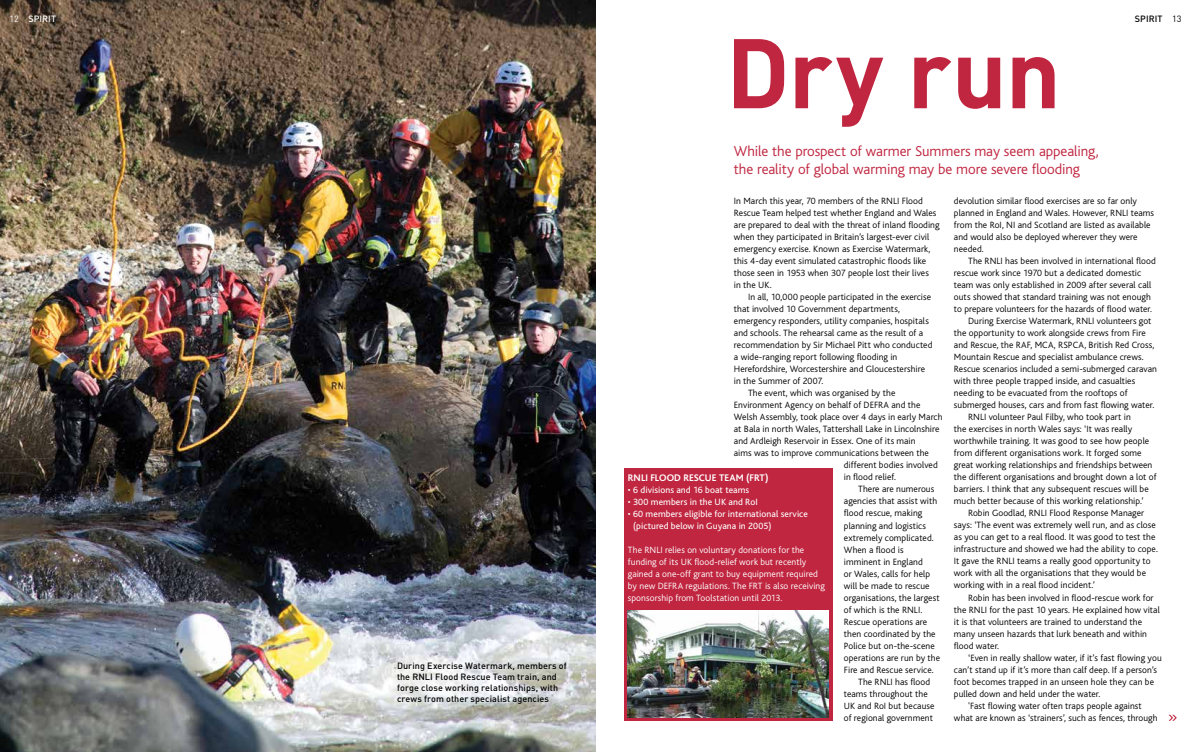
<style>
.page{position:relative;width:1191px;height:752px;background:#fff}
.page>*{position:absolute;margin:0;border:0;box-sizing:border-box;transform-origin:0 0}
.t1{font:700 97px "DIN";letter-spacing:-.005em;color:#c02640}
.t2{font:300 15px/18px "Bliss";letter-spacing:-.005em;color:#c02640}
.t3{font:700 10px "Bliss";letter-spacing:.005em;color:#fff}
.t4{font:300 9.5px/12px "Bliss";letter-spacing:.005em;color:#000}
.t5{font:300 9.5px/12px "Bliss";letter-spacing:.005em;color:#fff}
.t6{font:9.5px/12px "Bliss";letter-spacing:.005em;color:#fff}
.t7{font:500 9px/11px "DIN";letter-spacing:.01em;color:#000}
.t8{font:500 9px "DIN";letter-spacing:.015em;color:#fff}
.s1{font-weight:400}
</style>
<div class="page">
<img style="left:0;top:0;width:595px;height:751px">
<div style="left:624px;top:468px;width:208px;height:252px;background:#c02640"></div>
<svg style="left:1168px;top:714px;width:8px;height:6px"></svg>
<img style="left:627px;top:610px;width:201px;height:107px">
<p class="t8" style="left:10px;top:13px;width:48px"><span class="s1">12</span> SPIRIT</p>
<p class="t7" style="left:1134px;top:13px;width:48px">SPIRIT <span class="s1">13</span></p>
<p class="t7" style="left:397px;top:659px;width:171px">During Exercise Watermark, members of the RNLI Flood Rescue Team train, and forge close working relationships, with crews from other specialist agencies</p>
<h1 class="t1" style="left:726px;top:10px;width:336px">Dry run</h1>
<h2 class="t2" style="left:734px;top:142px;width:366px">While the prospect of warmer Summers may seem appealing, the reality of global warming may be more severe flooding</h2>
<p class="t4" style="left:734px;top:195px;width:207px">In March this year, 70 members of the RNLI Flood Rescue Team helped test whether England and Wales are prepared to deal with the threat of inland flooding when they participated in Britain’s largest-ever civil emergency exercise. Known as Exercise Watermark, this 4-day event simulated catastrophic floods like those seen in 1953 when 307 people lost their lives<br>in the UK.</p>
<p class="t4" style="left:748px;top:291px;width:184px">In all, 10,000 people participated in the exercise</p>
<p class="t4" style="left:734px;top:303px;width:167px">that involved 10 Government departments,</p>
<p class="t4" style="left:734px;top:315px;width:196px">emergency responders, utility companies, hospitals</p>
<p class="t4" style="left:734px;top:327px;width:191px">and schools. The rehearsal came as the result of a</p>
<p class="t4" style="left:734px;top:339px;width:200px">recommendation by Sir Michael Pitt who conducted</p>
<p class="t4" style="left:734px;top:351px;width:165px">a wide-ranging report following flooding in</p>
<p class="t4" style="left:734px;top:363px;width:193px">Herefordshire, Worcestershire and Gloucestershire</p>
<p class="t4" style="left:734px;top:375px;width:91px">in the Summer of 2007.</p>
<p class="t4" style="left:748px;top:387px;width:149px">The event, which was organised by the</p>
<p class="t4" style="left:734px;top:399px;width:188px">Environment Agency on behalf of DEFRA and the</p>
<p class="t4" style="left:734px;top:411px;width:210px">Welsh Assembly, took place over 4 days in early March</p>
<p class="t4" style="left:734px;top:423px;width:207px">at Bala in north Wales, Tattershall Lake in Lincolnshire</p>
<p class="t4" style="left:734px;top:435px;width:183px">and Ardleigh Reservoir in Essex. One of its main</p>
<p class="t4" style="left:734px;top:447px;width:197px">aims was to improve communications between the</p>
<p class="t4" style="left:844px;top:459px;width:95px">different bodies involved</p>
<p class="t4" style="left:844px;top:471px;width:54px">in flood relief.</p>
<p class="t4" style="left:858px;top:483px;width:78px">There are numerous</p>
<p class="t4" style="left:844px;top:495px;width:95px">agencies that assist with</p>
<p class="t4" style="left:844px;top:507px;width:80px">flood rescue, making</p>
<p class="t4" style="left:844px;top:519px;width:84px">planning and logistics</p>
<p class="t4" style="left:844px;top:531px;width:91px">extremely complicated.</p>
<p class="t4" style="left:844px;top:543px;width:61px">When a flood is</p>
<p class="t4" style="left:844px;top:555px;width:80px">imminent in England</p>
<p class="t4" style="left:844px;top:567px;width:88px">or Wales, calls for help</p>
<p class="t4" style="left:844px;top:579px;width:87px">will be made to rescue</p>
<p class="t4" style="left:844px;top:591px;width:97px">organisations, the largest</p>
<p class="t4" style="left:844px;top:603px;width:80px">of which is the RNLI.</p>
<p class="t4" style="left:844px;top:615px;width:85px">Rescue operations are</p>
<p class="t4" style="left:844px;top:627px;width:93px">then coordinated by the</p>
<p class="t4" style="left:844px;top:639px;width:92px">Police but on-the-scene</p>
<p class="t4" style="left:844px;top:651px;width:98px">operations are run by the</p>
<p class="t4" style="left:844px;top:663px;width:91px">Fire and Rescue service.</p>
<p class="t4" style="left:858px;top:675px;width:74px">The RNLI has flood</p>
<p class="t4" style="left:844px;top:687px;width:85px">teams throughout the</p>
<p class="t4" style="left:844px;top:699px;width:92px">UK and RoI but because</p>
<p class="t4" style="left:844px;top:711px;width:91px">of regional government</p>
<p class="t3" style="left:628px;top:472px;width:142px">RNLI FLOOD RESCUE TEAM (FRT)</p>
<p class="t6" style="left:628px;top:483px;width:123px">• 6 divisions and 16 boat teams</p>
<p class="t6" style="left:628px;top:495px;width:131px">• 300 members in the UK and RoI</p>
<p class="t6" style="left:633px;top:507px;width:176px;text-indent:-5px">• 60 members eligible for international service (pictured below in Guyana in 2005)</p>
<p class="t5" style="left:628px;top:543px;width:198px">The RNLI relies on voluntary donations for the funding of its UK flood-relief work but recently gained a one-off grant to buy equipment required by new DEFRA regulations. The FRT is also receiving sponsorship from Toolstation until 2013.</p>
<p class="t4" style="left:954px;top:195px;width:202px">devolution similar flood exercises are so far only planned in England and Wales. However, RNLI teams from the RoI, NI and Scotland are listed as available and would also be deployed wherever they were needed.</p>
<p class="t4" style="left:968px;top:255px;width:189px">The RNLI has been involved in international flood</p>
<p class="t4" style="left:954px;top:267px;width:189px">rescue work since 1970 but a dedicated domestic</p>
<p class="t4" style="left:954px;top:279px;width:199px">team was only established in 2009 after several call</p>
<p class="t4" style="left:954px;top:291px;width:198px">outs showed that standard training was not enough</p>
<p class="t4" style="left:954px;top:303px;width:200px">to prepare volunteers for the hazards of flood water.</p>
<p class="t4" style="left:968px;top:315px;width:185px">During Exercise Watermark, RNLI volunteers got</p>
<p class="t4" style="left:954px;top:327px;width:193px">the opportunity to work alongside crews from Fire</p>
<p class="t4" style="left:954px;top:339px;width:202px">and Rescue, the RAF, MCA, RSPCA, British Red Cross,</p>
<p class="t4" style="left:954px;top:351px;width:191px">Mountain Rescue and specialist ambulance crews.</p>
<p class="t4" style="left:954px;top:363px;width:205px">Rescue scenarios included a semi-submerged caravan</p>
<p class="t4" style="left:954px;top:375px;width:183px">with three people trapped inside, and casualties</p>
<p class="t4" style="left:954px;top:387px;width:175px">needing to be evacuated from the rooftops of</p>
<p class="t4" style="left:954px;top:399px;width:202px">submerged houses, cars and from fast flowing water.</p>
<p class="t4" style="left:968px;top:411px;width:164px">RNLI volunteer Paul Filby, who took part in</p>
<p class="t4" style="left:954px;top:423px;width:180px">the exercises in north Wales says: ‘It was really</p>
<p class="t4" style="left:954px;top:435px;width:197px">worthwhile training. It was good to see how people</p>
<p class="t4" style="left:954px;top:447px;width:189px">from different organisations work. It forged some</p>
<p class="t4" style="left:954px;top:459px;width:200px">great working relationships and friendships between</p>
<p class="t4" style="left:954px;top:471px;width:204px">the different organisations and brought down a lot of</p>
<p class="t4" style="left:954px;top:483px;width:196px">barriers. I think that any subsequent rescues will be</p>
<p class="t4" style="left:954px;top:495px;width:191px">much better because of this working relationship.’</p>
<p class="t4" style="left:968px;top:507px;width:178px">Robin Goodlad, RNLI Flood Response Manager</p>
<p class="t4" style="left:954px;top:519px;width:203px">says: ‘The event was extremely well run, and as close</p>
<p class="t4" style="left:954px;top:531px;width:203px">as you can get to a real flood. It was good to test the</p>
<p class="t4" style="left:954px;top:543px;width:205px">infrastructure and showed we had the ability to cope.</p>
<p class="t4" style="left:954px;top:555px;width:198px">It gave the RNLI teams a really good opportunity to</p>
<p class="t4" style="left:954px;top:567px;width:194px">work with all the organisations that they would be</p>
<p class="t4" style="left:954px;top:579px;width:143px">working with in a real flood incident.’</p>
<p class="t4" style="left:968px;top:591px;width:187px">Robin has been involved in flood-rescue work for</p>
<p class="t4" style="left:954px;top:603px;width:207px">the RNLI for the past 10 years. He explained how vital</p>
<p class="t4" style="left:954px;top:615px;width:190px">it is that volunteers are trained to understand the</p>
<p class="t4" style="left:954px;top:627px;width:194px">many unseen hazards that lurk beneath and within</p>
<p class="t4" style="left:954px;top:639px;width:47px">flood water.</p>
<p class="t4" style="left:968px;top:651px;width:195px">‘Even in really shallow water, if it’s fast flowing you</p>
<p class="t4" style="left:954px;top:663px;width:205px">can’t stand up if it’s more than calf deep. If a person’s</p>
<p class="t4" style="left:954px;top:675px;width:202px">foot becomes trapped in an unseen hole they can be</p>
<p class="t4" style="left:954px;top:687px;width:148px">pulled down and held under the water.</p>
<p class="t4" style="left:968px;top:699px;width:175px">'Fast flowing water often traps people against</p>
<p class="t4" style="left:954px;top:711px;width:205px">what are known as ‘strainers’, such as fences, through</p>
</div>
